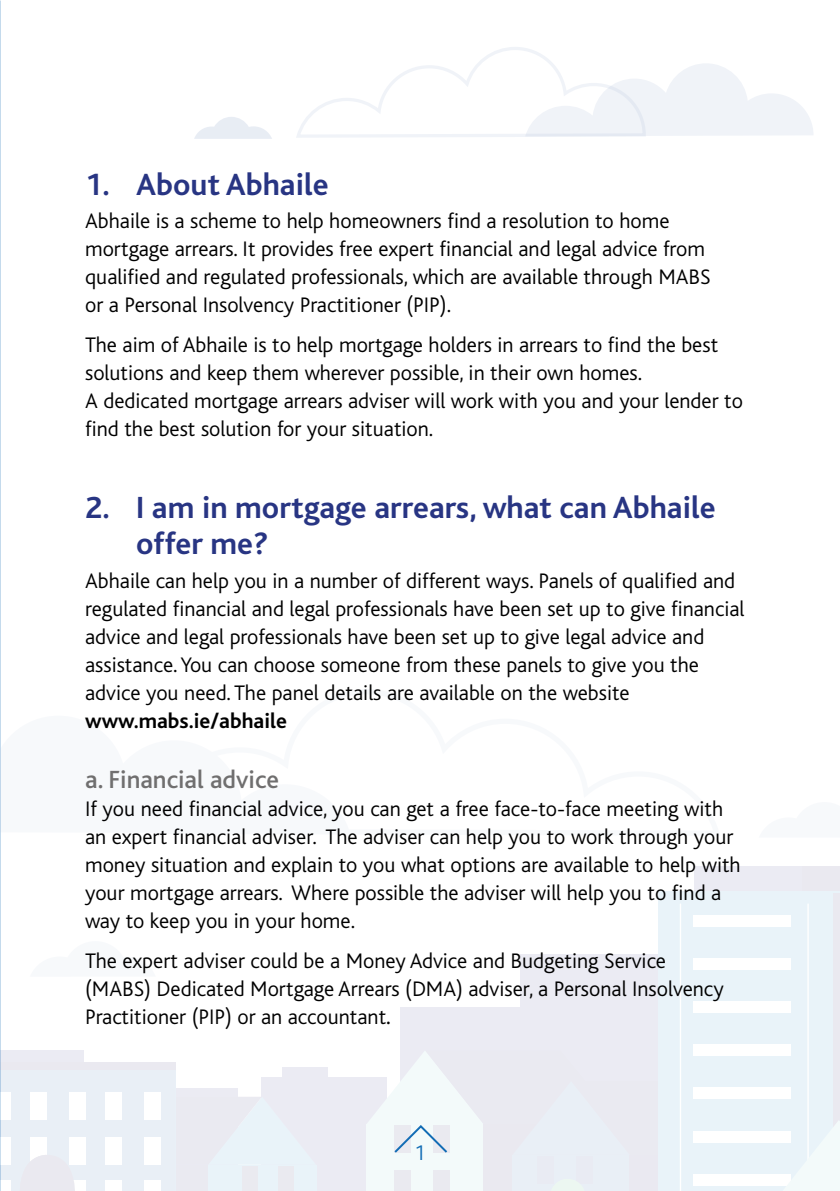
<style>
.page{position:relative;width:840px;height:1191px;background:#fff}
.page>*{position:absolute;margin:0;border:0;box-sizing:border-box;transform-origin:0 0}
.t1{font:700 32px/36px "Bliss";color:#283583}
.t2{font:500 26px "Bliss";color:#706f6f}
.t3{font:300 22px/28px "Bliss";color:#000}
.t4{font:700 22px "Bliss";color:#000}
.t5{font:300 22px "Bliss";color:#136db5}
.s1{font-weight:400}
</style>
<div class="page">
<hr style="left:0;top:397px;width:1px;height:761px;background:#136db5">
<div style="left:261px;top:1077px;width:126px;height:114px;background:#ebebf3"></div>
<div style="left:282px;top:1067px;width:45px;height:52px;background:#ebebf3"></div>
<div style="left:400px;top:1007px;width:125px;height:184px;background:#ebebf3"></div>
<div style="left:520px;top:954px;width:209px;height:237px;background:#ebebf3"></div>
<div style="left:366px;top:1124px;width:117px;height:67px;background:#f3fafa"></div>
<div style="left:512px;top:1154px;width:117px;height:37px;background:#e9eff6"></div>
<div style="left:537px;top:1156px;width:16px;height:27px;background:#e9ebf3"></div>
<div style="left:576px;top:1156px;width:16px;height:27px;background:#e9ebf3"></div>
<div style="left:693px;top:866px;width:108px;height:306px;background:#ebebf3"></div>
<div style="left:801px;top:866px;width:38px;height:306px;background:#eae9f0"></div>
<div style="left:657px;top:890px;width:175px;height:301px;background:#e9f3f9"></div>
<div style="left:693px;top:915px;width:97px;height:12px;background:#fff"></div>
<div style="left:693px;top:958px;width:97px;height:12px;background:#fff"></div>
<div style="left:693px;top:1001px;width:97px;height:12px;background:#fff"></div>
<div style="left:693px;top:1044px;width:97px;height:12px;background:#fff"></div>
<div style="left:693px;top:1087px;width:97px;height:12px;background:#fff"></div>
<div style="left:693px;top:1130px;width:97px;height:12px;background:#fff"></div>
<div style="left:693px;top:1173px;width:97px;height:12px;background:#fff"></div>
<hr style="left:807px;top:904px;width:1px;height:287px;background:#fff">
<hr style="left:679px;top:904px;width:1px;height:287px;background:#fff">
<div style="left:394px;top:1170px;width:16px;height:21px;background:#eaeaf0"></div>
<div style="left:433px;top:1170px;width:16px;height:21px;background:#eaeaf0"></div>
<svg style="left:780px;top:1119px;width:59px;height:72px"></svg>
<svg style="left:0;top:516px;width:261px;height:675px"></svg>
<svg style="left:296px;top:47px;width:517px;height:91px"></svg>
<svg style="left:194px;top:117px;width:78px;height:22px"></svg>
<svg style="left:367px;top:1050px;width:399px;height:104px"></svg>
<h1 class="t1" style="left:85px;top:167px;width:245px">1. About Abhaile</h1>
<p class="t3" style="left:85px;top:207px;width:626px">Abhaile is a scheme to help homeowners find a resolution to home mortgage arrears. It provides free expert financial and legal advice from qualified and regulated professionals, which are available through MABS or a Personal Insolvency Practitioner (PIP).</p>
<p class="t3" style="left:85px;top:331px;width:659px">The aim of Abhaile is to help mortgage holders in arrears to find the best solutions and keep them wherever possible, in their own homes.<br>A dedicated mortgage arrears adviser will work with you and your lender to find the best solution for your situation.</p>
<h1 class="t1" style="left:136px;top:490px;width:580px;text-indent:-51px">2. I am in mortgage arrears, what can Abhaile offer me?</h1>
<p class="t3" style="left:85px;top:567px;width:660px">Abhaile can help you in a number of different ways. Panels of qualified and regulated financial and legal professionals have been set up to give financial advice and legal professionals have been set up to give legal advice and assistance. You can choose someone from these panels to give you the advice you need. The panel details are available on the website</p>
<p class="t4" style="left:85px;top:709px;width:203px">www.mabs.ie/abhaile</p>
<p class="t2" style="left:85px;top:766px;width:195px">a. Financial advice</p>
<p class="t3" style="left:85px;top:795px;width:656px">If you need financial advice, you can get a free face-to-face meeting with an expert financial adviser. The adviser can help you to work through your money situation and explain to you what options are available to help with your mortgage arrears. Where possible the adviser will help you to find a way to keep you in your home.</p>
<p class="t3" style="left:85px;top:946px;width:640px">The expert adviser could be a Money Advice and Budgeting Service (MABS) Dedicated Mortgage Arrears (DMA) adviser, a Personal Insolvency<br>Practitioner (PIP) or an accountant<span class="s1">.</span></p>
<p class="t5" style="left:414px;top:1140px;width:13px">1</p>
</div>
